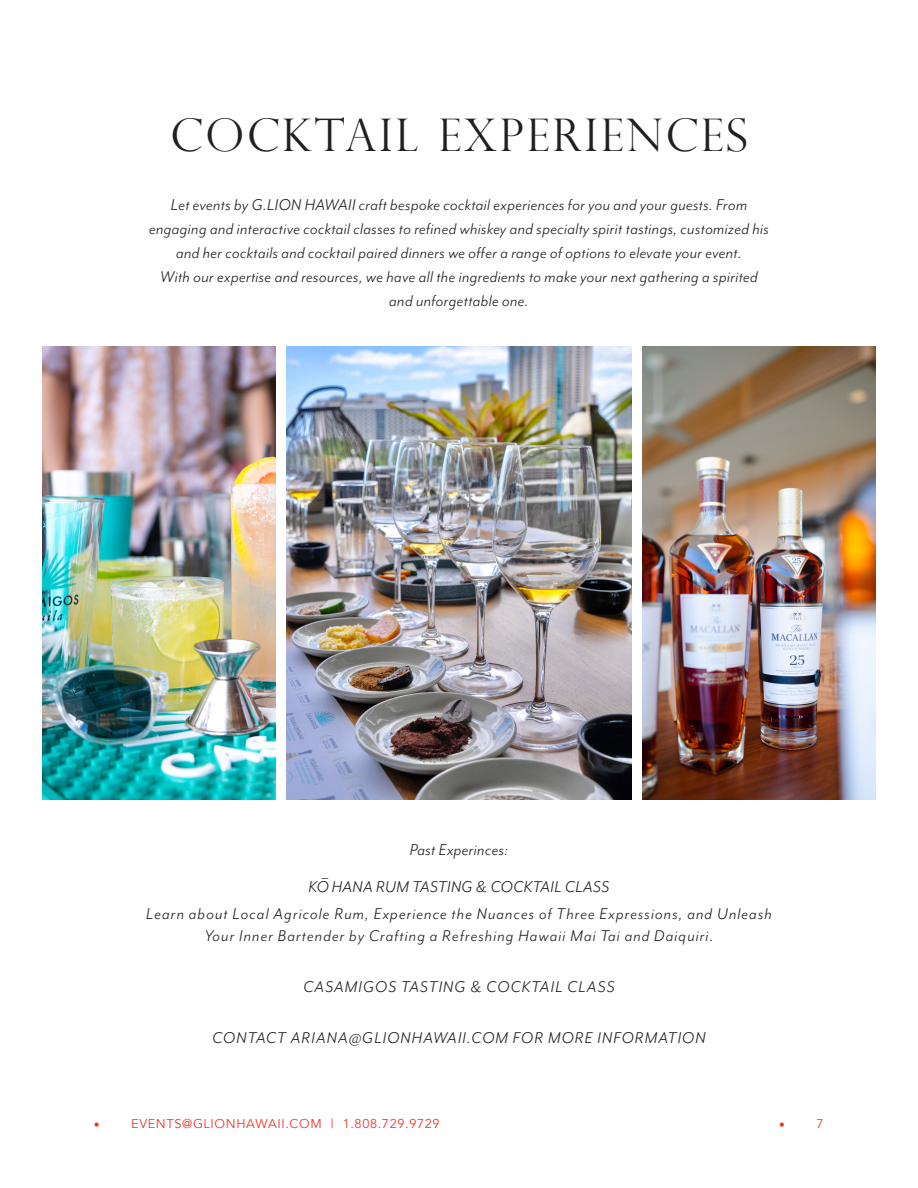
<style>
.page{position:relative;width:918px;height:1188px;background:#fff}
.page>*{position:absolute;margin:0;border:0;box-sizing:border-box;transform-origin:0 0}
.t1{font:300 45px "Perpetua Titling";letter-spacing:.06em;color:#231f20}
.t2{font:italic 18px/24px "Mr Eaves Mod OT";letter-spacing:.02em;color:#231f20;text-align:center}
.t3{font:italic 18px/21.6px "Mr Eaves Mod OT";letter-spacing:.06em;color:#231f20;text-align:center}
.t4{font:12.75px "Avenir";letter-spacing:.05em;color:#ee382c}
</style>
<div class="page">
<svg style="left:780px;top:1122px;width:4px;height:5px"></svg>
<svg style="left:94px;top:1122px;width:5px;height:5px"></svg>
<img style="left:643px;top:346px;width:233px;height:453px">
<img style="left:42px;top:346px;width:233px;height:453px">
<img style="left:286px;top:346px;width:346px;height:453px">
<p class="t1" style="left:170px;top:107px;width:579px">COCKTAIL EXPERIENCES</p>
<p class="t2" style="left:149px;top:192px;width:621px">Let events by G.LION HAWAII craft bespoke cocktail experiences for you and your guests. From engaging and interactive cocktail classes to refined whiskey and specialty spirit tastings, customized his and her cocktails and cocktail paired dinners we offer a range of options to elevate your event.</p>
<p class="t2" style="left:160px;top:264px;width:599px">With our expertise and resources, we have all the ingredients to make your next gathering a spirited</p>
<p class="t2" style="left:389px;top:288px;width:141px">and unforgettable one.</p>
<p class="t2" style="left:410px;top:837px;width:100px">Past Experinces:</p>
<p class="t2" style="left:309px;top:875px;width:302px">KOHANA RUM TASTING &amp; COCKTAIL CLASS</p>
<p class="t2" style="left:322px;top:866px;width:8px">–</p>
<p class="t3" style="left:146px;top:903px;width:627px">Learn about Local Agricole Rum, Experience the Nuances of Three Expressions, and Unleash<br>Your Inner Bartender by Crafting a Refreshing Hawaii Mai Tai and Daiquiri.</p>
<p class="t3" style="left:303px;top:976px;width:313px">CASAMIGOS TASTING &amp; COCKTAIL CLASS</p>
<p class="t3" style="left:212px;top:1027px;width:495px">CONTACT ARIANA@GLIONHAWAII.COM FOR MORE INFORMATION</p>
<p class="t4" style="left:131px;top:1117px;width:310px">EVENTS@GLIONHAWAII.COM | 1.808.729.9729</p>
<p class="t4" style="left:816px;top:1117px;width:9px">7</p>
</div>
